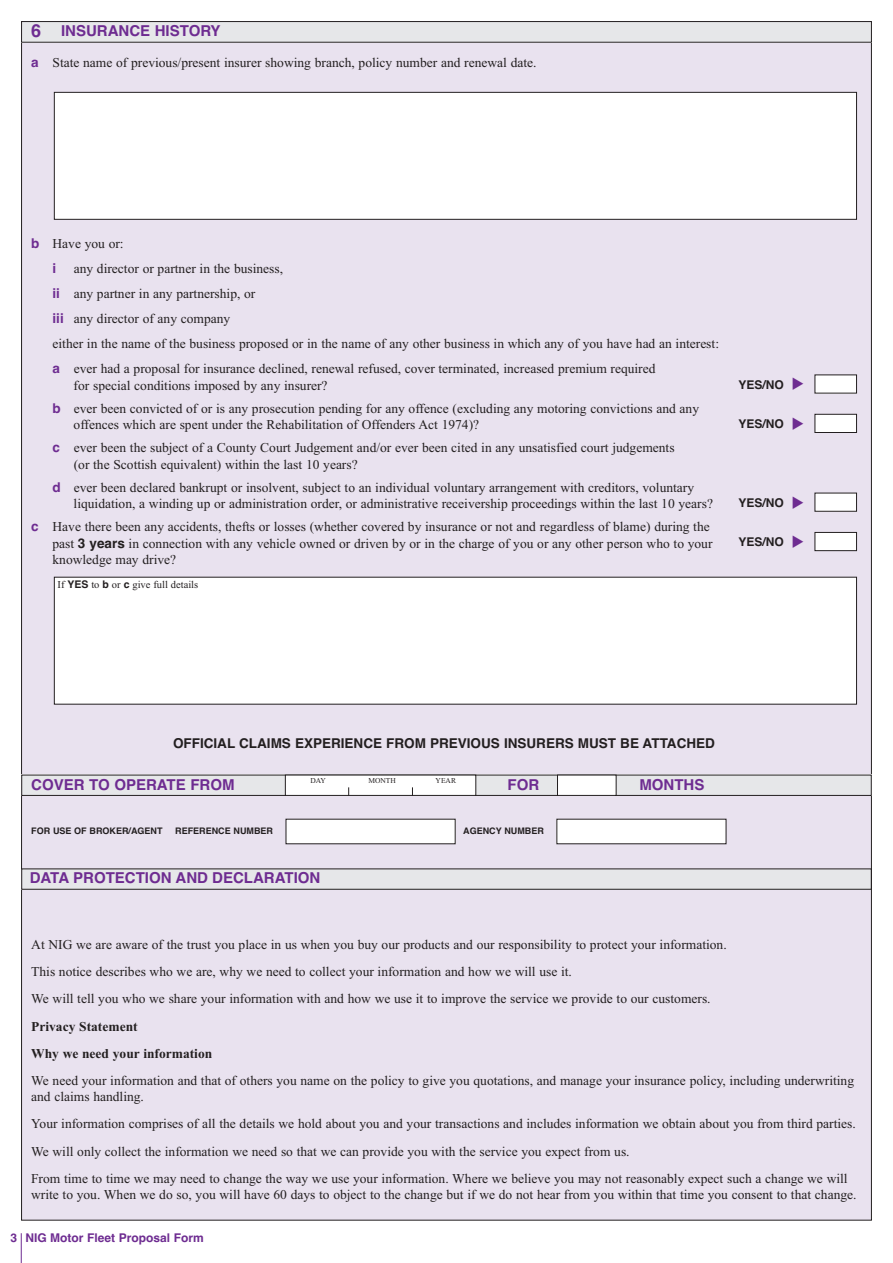
<style>
.page{position:relative;width:893px;height:1263px;background:#fff}
.page>*{position:absolute;margin:0;border:0;box-sizing:border-box;transform-origin:0 0}
.t1{font:700 15px "Helvetica";color:#6e2c91}
.t2{font:13.5px/25px "Times New Roman";color:#231f20}
.t3{font:700 13.5px "Helvetica";color:#231f20}
.t4{font:700 13.5px/27.2px "Times New Roman";color:#231f20}
.t5{font:700 13.5px "Helvetica";color:#6e2c91}
.t6{font:700 12px "Helvetica";color:#6e2c91}
.t7{font:700 12px "Helvetica";color:#231f20}
.t8{font:10.5px "Times New Roman";color:#231f20}
.t9{font:700 9px "Helvetica";color:#231f20}
.t10{font:7.5px "Times New Roman";color:#231f20}
.s1{font-size:18px}
.s2{font-family:"Helvetica";font-weight:700;color:#6e2c91}
.s3{font-family:"Helvetica";font-weight:700}
</style>
<div class="page">
<div style="left:22px;top:22px;width:849px;height:1198px;background:#e9e2ef"></div>
<div style="left:54px;top:92px;width:802px;height:127px;background:#fff"></div>
<div style="left:54px;top:92px;width:803px;height:128px;border:1px solid #231f20"></div>
<div style="left:815px;top:532px;width:41px;height:19px;background:#fff"></div>
<div style="left:815px;top:532px;width:42px;height:19px;border:1px solid #231f20"></div>
<div style="left:815px;top:375px;width:41px;height:18px;background:#fff"></div>
<div style="left:815px;top:414px;width:41px;height:18px;background:#fff"></div>
<div style="left:815px;top:414px;width:42px;height:19px;border:1px solid #231f20"></div>
<div style="left:815px;top:493px;width:41px;height:18px;background:#fff"></div>
<div style="left:815px;top:493px;width:42px;height:19px;border:1px solid #231f20"></div>
<div style="left:54px;top:577px;width:802px;height:127px;background:#fff"></div>
<div style="left:557px;top:819px;width:169px;height:25px;background:#fff"></div>
<div style="left:286px;top:819px;width:169px;height:25px;background:#fff"></div>
<div style="left:22px;top:22px;width:849px;height:20px;background:#e6e7e9"></div>
<div style="left:21px;top:21px;width:851px;height:22px;border:1px solid #231f20"></div>
<div style="left:22px;top:869px;width:849px;height:20px;background:#e6e7e9"></div>
<div style="left:21px;top:868px;width:851px;height:22px;border:1px solid #231f20"></div>
<div style="left:22px;top:775px;width:849px;height:20px;background:#e6e7e9"></div>
<div style="left:21px;top:775px;width:851px;height:21px;border:1px solid #231f20"></div>
<div style="left:557px;top:775px;width:59px;height:20px;background:#fff"></div>
<div style="left:557px;top:775px;width:60px;height:21px;border:1px solid #231f20"></div>
<div style="left:285px;top:775px;width:191px;height:20px;background:#fff"></div>
<div style="left:285px;top:775px;width:191px;height:21px;border:1px solid #231f20"></div>
<hr style="left:21px;top:1233px;width:1px;height:30px;background:#6e2c91">
<p class="t1" style="left:31px;top:22px;width:191px"><span class="s1">6</span> INSURANCE HISTORY</p>
<p class="t2" style="left:31px;top:50px;width:507px"><span class="s2">A</span> State name of previous/present insurer showing branch, policy number and renewal date.</p>
<p class="t2" style="left:31px;top:231px;width:94px"><span class="s2">B</span> Have you or:</p>
<p class="t5" style="left:53px;top:261px;width:5px">I</p>
<p class="t2" style="left:53px;top:256px;width:668px;text-indent:21px">any director or partner in the business,<br><span class="s2">II</span> any partner in any partnership, or<br><span class="s2">III</span> any director of any company<br>either in the name of the business proposed or in the name of any other business in which any of you have had an interest:<br><span class="s2">A</span> ever had a proposal for insurance declined, renewal refused, cover terminated, increased premium required</p>
<p class="t2" style="left:53px;top:374px;width:648px;line-height:23px;text-indent:21px">for special conditions imposed by any insurer?<br><span class="s2">B</span> ever been convicted of or is any prosecution pending for any offence (excluding any motoring convictions and any</p>
<p class="t2" style="left:53px;top:413px;width:624px;line-height:23px;text-indent:21px">offences which are spent under the Rehabilitation of Offenders Act 1974)?<br><span class="s2">C</span> ever been the subject of a County Court Judgement and/or ever been cited in any unsatisfied court judgements</p>
<p class="t2" style="left:53px;top:453px;width:643px;line-height:23px;text-indent:21px">(or the Scottish equivalent) within the last 10 years?<br><span class="s2">D</span> ever been declared bankrupt or insolvent, subject to an individual voluntary arrangement with creditors, voluntary</p>
<p class="t2" style="left:31px;top:492px;width:683px;line-height:23px;text-align:right">liquidation, a winding up or administration order, or administrative receivership proceedings within the last 10 years?<br><span class="s2">C</span> Have there been any accidents, thefts or losses (whether covered by insurance or not and regardless of blame) during the</p>
<p class="t2" style="left:53px;top:535px;width:661px;line-height:16.5px">past <span class="s3">3 YEARS</span> in connection with any vehicle owned or driven by or in the charge of you or any other person who to your knowledge may drive?</p>
<p class="t8" style="left:58px;top:579px;width:142px">If <span class="s3">YES</span> to <span class="s3">B</span> or <span class="s3">C</span> give full details</p>
<p class="t7" style="left:738px;top:378px;width:47px">YES/NO</p>
<p class="t7" style="left:738px;top:417px;width:47px">YES/NO</p>
<p class="t7" style="left:738px;top:496px;width:47px">YES/NO</p>
<p class="t7" style="left:738px;top:535px;width:47px">YES/NO</p>
<p class="t3" style="left:173px;top:735px;width:543px">OFFICIAL CLAIMS EXPERIENCE FROM PREVIOUS INSURERS MUST BE ATTACHED</p>
<p class="t10" style="left:310px;top:776px;width:17px">DAY</p>
<p class="t10" style="left:368px;top:776px;width:29px">MONTH</p>
<p class="t10" style="left:436px;top:776px;width:22px">YEAR</p>
<p class="t1" style="left:31px;top:776px;width:205px">COVER TO OPERATE FROM</p>
<p class="t1" style="left:507px;top:776px;width:33px">FOR</p>
<p class="t1" style="left:639px;top:776px;width:66px">MONTHS</p>
<p class="t9" style="left:31px;top:825px;width:133px">FOR USE OF BROKER/AGENT</p>
<p class="t9" style="left:175px;top:825px;width:99px">REFERENCE NUMBER</p>
<p class="t9" style="left:463px;top:825px;width:82px">AGENCY NUMBER</p>
<p class="t1" style="left:30px;top:869px;width:292px">DATA PROTECTION AND DECLARATION</p>
<p class="t2" style="left:31px;top:931px;width:697px;line-height:27.2px">At NIG we are aware of the trust you place in us when you buy our products and our responsibility to protect your information.<br>This notice describes who we are, why we need to collect your information and how we will use it.<br>We will tell you who we share your information with and how we use it to improve the service we provide to our customers.</p>
<p class="t4" style="left:31px;top:1012px;width:183px">Privacy Statement<br>Why we need your information</p>
<p class="t2" style="left:31px;top:1072px;width:824px;line-height:16.5px">We need your information and that of others you name on the policy to give you quotations, and manage your insurance policy, including underwriting and claims handling.</p>
<p class="t2" style="left:31px;top:1110px;width:826px;line-height:27.2px">Your information comprises of all the details we hold about you and your transactions and includes information we obtain about you from third parties.<br>We will only collect the information we need so that we can provide you with the service you expect from us.<br>From time to time we may need to change the way we use your information. Where we believe you may not reasonably expect such a change we will</p>
<p class="t2" style="left:31px;top:1182px;width:827px">write to you. When we do so, you will have 60 days to object to the change but if we do not hear from you within that time you consent to that change.</p>
<p class="t6" style="left:10px;top:1231px;width:195px">3 NIG MOTOR FLEET PROPOSAL FORM</p>
</div>
